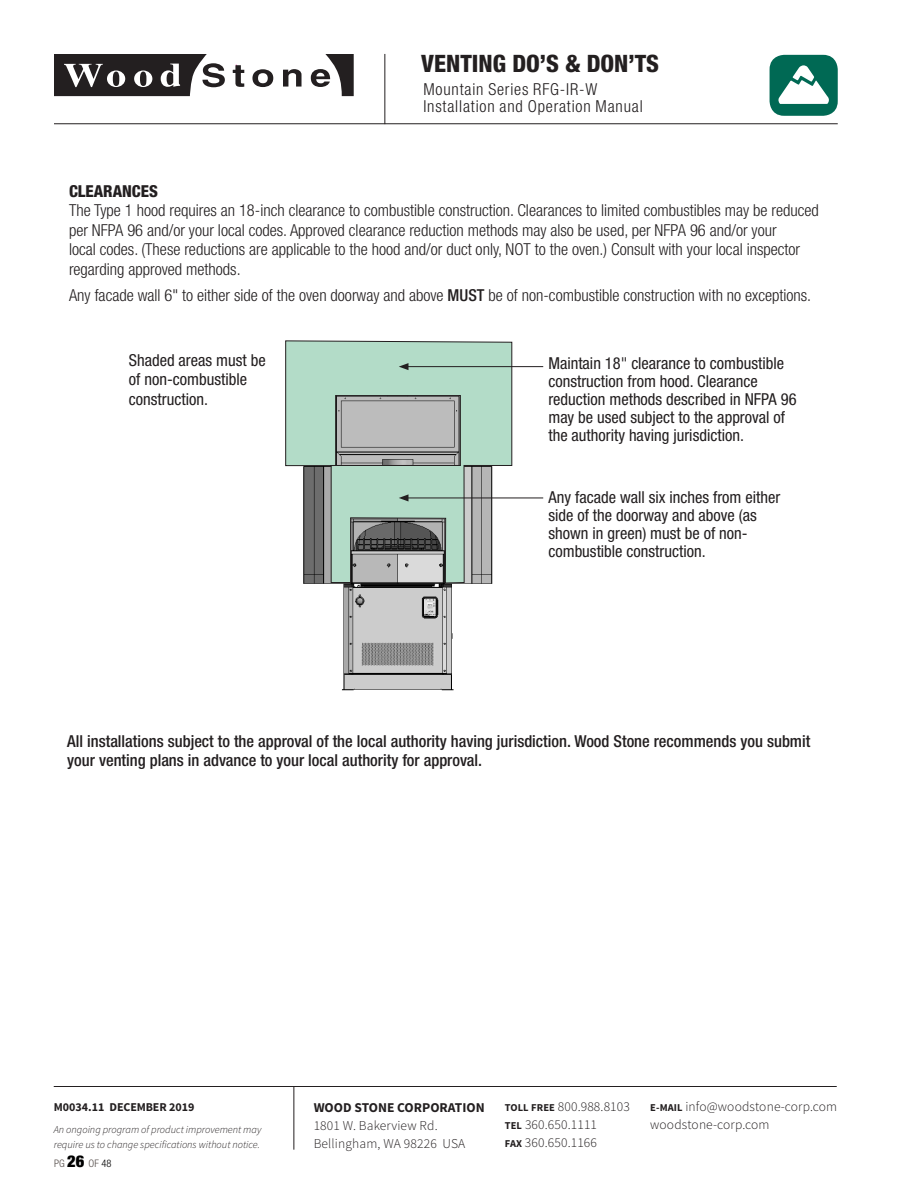
<style>
.page{position:relative;width:918px;height:1188px;background:#fff}
.page>*{position:absolute;margin:0;border:0;box-sizing:border-box;transform-origin:0 0}
.t1{font:800 condensed 24px "Helvetica Neue LT Std";color:#231f20}
.body_Justified__to{font:300 condensed 16.5px/19.5px "Helvetica Neue LT Std";color:#231f20}
.callouts{font:condensed 16.5px/18px "Helvetica Neue LT Std";color:#231f20}
.body_Justified__to-2{font:500 condensed 16.5px/19.5px "Helvetica Neue LT Std";color:#231f20}
.body_Justified__to-3{font:300 condensed 16.5px/17.2px "Helvetica Neue LT Std";letter-spacing:.05em;color:#231f20}
.body_Flush_Left{font:condensed 16.5px/19.5px "Helvetica Neue LT Std";color:#231f20}
.subhead{font:800 condensed 16.5px "Helvetica Neue LT Std";color:#231f20}
.t2{font:300 13.5px/18px "Source Sans Pro";letter-spacing:.01em;color:#231f20}
.t3{font:700 13.5px "Source Sans Pro";color:#231f20}
.t4{font:700 12px "Source Sans Pro";color:#231f20}
.t5{font:italic 300 10.5px/15px "Source Sans Pro";color:#231f20}
.t6{font:300 condensed 10.35px "Helvetica Neue LT Std";color:#524a47}
.s1{font-weight:500}
.s2{font-weight:900;font-size:16.35px;color:#000}
.s3{color:#000}
.s4{font-weight:700;font-size:10.5px}
</style>
<div class="page">
<hr style="left:54px;top:123px;width:784px;height:1px;background:#231f20">
<svg style="left:233px;top:65px;width:11px;height:22px"></svg>
<svg style="left:54px;top:54px;width:171px;height:42px"></svg>
<svg style="left:252px;top:69px;width:21px;height:18px"></svg>
<svg style="left:283px;top:69px;width:19px;height:18px"></svg>
<svg style="left:311px;top:54px;width:43px;height:42px"></svg>
<hr style="left:384px;top:54px;width:1px;height:70px;background:#231f20">
<hr style="left:54px;top:1086px;width:783px;height:1px;background:#231f20">
<hr style="left:293px;top:1087px;width:1px;height:63px;background:#231f20">
<div style="left:770px;top:55px;width:68px;height:61px;background:#006954;border-radius:15px"></div>
<svg style="left:778px;top:65px;width:51px;height:39px"></svg>
<img style="left:341px;top:584px;width:113px;height:107px">
<svg style="left:285px;top:340px;width:228px;height:244px;background:#abc0b6"></svg>
<hr style="left:406px;top:497px;width:137px;height:1px;background:#231f20">
<svg style="left:399px;top:494px;width:9px;height:7px"></svg>
<hr style="left:406px;top:366px;width:137px;height:1px;background:#231f20">
<svg style="left:399px;top:363px;width:9px;height:7px"></svg>
<p class="t1" style="left:421px;top:48px;width:239px">VENTING DO’S &amp; DON’TS</p>
<p class="body_Justified__to-3" style="left:423px;top:80px;width:221px">Mountain Series RFG-IR-W<br>Installation and Operation Manual</p>
<p class="subhead" style="left:69px;top:181px;width:90px">CLEARANCES</p>
<p class="body_Justified__to" style="left:69px;top:201px;width:751px">The Type 1 hood requires an 18-inch clearance to combustible construction. Clearances to limited combustibles may be reduced per NFPA 96 and/or your local codes. Approved clearance reduction methods may also be used, per NFPA 96 and/or your<br>local codes. (These reductions are applicable to the hood and/or duct only, NOT to the oven.) Consult with your local inspector regarding approved methods.</p>
<p class="body_Justified__to" style="left:69px;top:285px;width:741px">Any facade wall 6" to either side of the oven doorway and above <span class="s1">MUST</span> be of non-combustible construction with no exceptions.</p>
<p class="body_Flush_Left" style="left:129px;top:350px;width:138px">Shaded areas must be of non-combustible construction.</p>
<p class="callouts" style="left:548px;top:354px;width:250px">Maintain 18" clearance to combustible construction from hood. Clearance reduction methods described in NFPA 96 may be used subject to the approval of the authority having jurisdiction.</p>
<p class="callouts" style="left:548px;top:488px;width:233px">Any facade wall six inches from either side of the doorway and above (as shown in green) must be of non&shy;combustible construction.</p>
<p class="body_Justified__to-2" style="left:67px;top:731px;width:745px">All installations subject to the approval of the local authority having jurisdiction. Wood Stone recommends you submit your venting plans in advance to your local authority for approval.</p>
<p class="t4" style="left:54px;top:1099px;width:142px">M0034.11 DECEMBER 2019</p>
<p class="t5" style="left:54px;top:1122px;width:209px">An ongoing program of product improvement may require us to change specifications without notice.</p>
<p class="t6" style="left:54px;top:1158px;width:59px">PG <span class="s2">26</span> OF <span class="s3">48</span></p>
<p class="t3" style="left:314px;top:1098px;width:173px">WOOD STONE CORPORATION</p>
<p class="t2" style="left:314px;top:1116px;width:153px">1801 W. Bakerview Rd.<br>Bellingham, WA 98226 USA</p>
<p class="t2" style="left:505px;top:1098px;width:127px"><span class="s4">TOLL FREE</span> 800.988.8103<br><span class="s4">TEL</span> 360.650.1111<br><span class="s4">FAX</span> 360.650.1166</p>
<p class="t2" style="left:650px;top:1098px;width:189px"><span class="s4">E-MAIL</span> info@woodstone-corp.com woodstone-corp.com</p>
</div>
